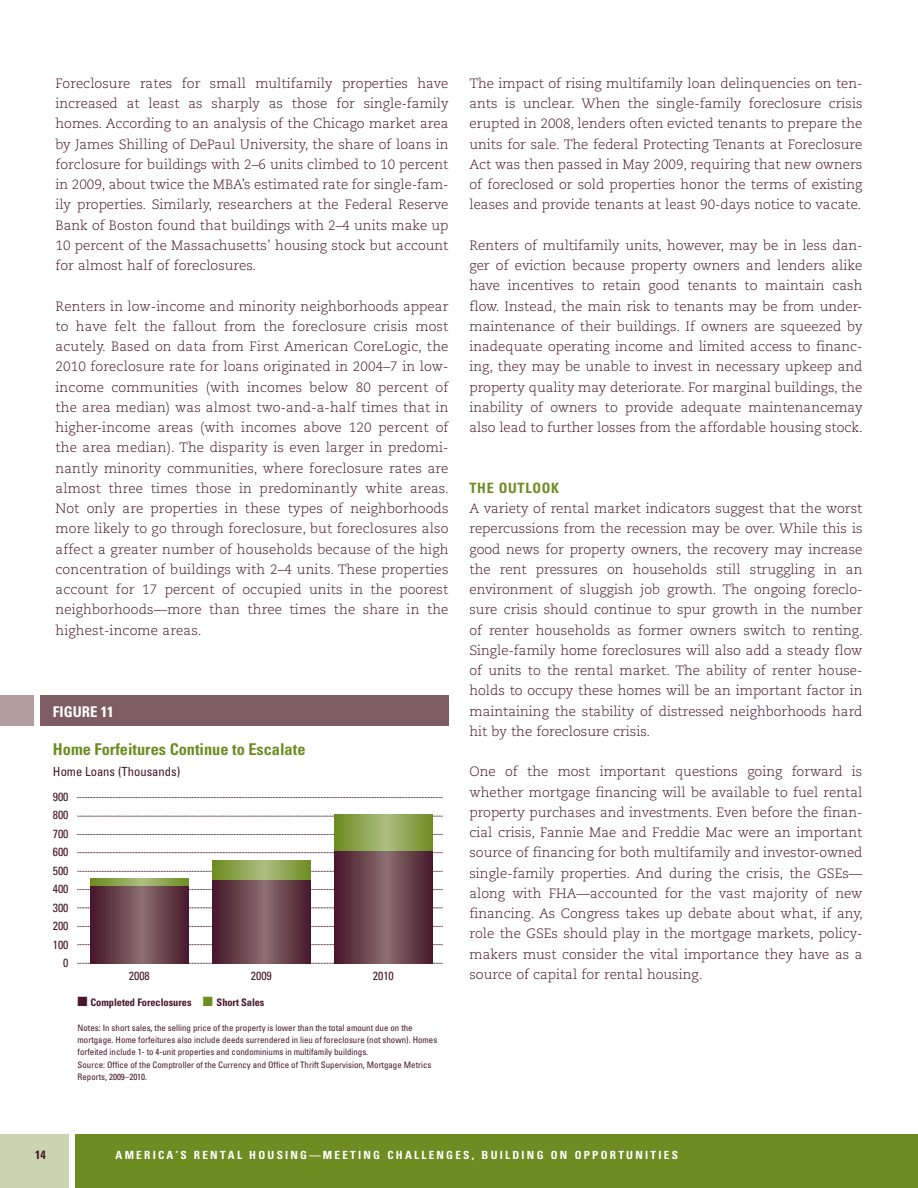
<style>
.page{position:relative;width:918px;height:1188px;background:#fff}
.page>*{position:absolute;margin:0;border:0;box-sizing:border-box;transform-origin:0 0}
.t1{font:700 condensed 16.35px "Univers LT Std";color:#6d8d23}
.t2{font:700 condensed 14.85px "Univers LT Std";color:#fff}
.t3{font:700 condensed 14.25px "Univers LT Std";letter-spacing:.05em;color:#6d8d23}
.t4{font:300 13.5px/20.2px "Caecilia LT Std";color:#48172b;text-align:justify}
.t5{font:condensed 12.6px "Univers LT Std";color:#48172b}
.t6{font:700 condensed 12px "Univers LT Std";color:#48172b}
.t7{font:condensed 11.85px/18.5px "Univers LT Std";letter-spacing:-.01em;color:#48172b;text-align:right}
.t8{font:700 condensed 11.25px "Univers LT Std";letter-spacing:.2em;color:#fff}
.t9{font:700 condensed 10.35px "Univers LT Std";letter-spacing:-.005em;color:#48172b}
.t10{font:condensed 8.85px/11.9px "Univers LT Std";color:#48172b}
.s1{color:#6d8d23}
</style>
<div class="page">
<div style="left:0;top:1134px;width:918px;height:54px;background:#6d8d23"></div>
<div style="left:0;top:1134px;width:74px;height:54px;background:#cad5af"></div>
<div style="left:69px;top:1128px;width:6px;height:60px;background:#fff"></div>
<svg style="left:78px;top:871px;width:365px;height:1px"></svg>
<svg style="left:78px;top:963px;width:365px;height:1px"></svg>
<svg style="left:78px;top:889px;width:365px;height:1px"></svg>
<svg style="left:78px;top:926px;width:365px;height:1px"></svg>
<svg style="left:78px;top:908px;width:365px;height:1px"></svg>
<svg style="left:78px;top:944px;width:365px;height:1px"></svg>
<svg style="left:78px;top:834px;width:365px;height:1px"></svg>
<svg style="left:78px;top:816px;width:365px;height:1px"></svg>
<svg style="left:78px;top:852px;width:365px;height:1px"></svg>
<svg style="left:78px;top:797px;width:365px;height:1px"></svg>
<svg style="left:91px;top:878px;width:97px;height:9px"></svg>
<svg style="left:213px;top:860px;width:97px;height:21px;background:#8ba051"></svg>
<svg style="left:335px;top:815px;width:97px;height:37px;background:#8ba251"></svg>
<svg style="left:91px;top:887px;width:97px;height:76px;background:#68424c"></svg>
<svg style="left:213px;top:881px;width:97px;height:82px;background:#68424c"></svg>
<svg style="left:335px;top:852px;width:97px;height:111px;background:#68424c"></svg>
<div style="left:0;top:695px;width:449px;height:31px;background:#7e5d62"></div>
<div style="left:0;top:695px;width:37px;height:31px;background:#b29d9f"></div>
<div style="left:34px;top:695px;width:6px;height:36px;background:#fff"></div>
<p class="t4" style="left:56px;top:73px;width:395px">Foreclosure rates for small multifamily properties have increased at least as sharply as those for single-family homes. According to an analysis of the Chicago market area by James Shilling of DePaul University, the share of loans in forclosure for buildings with 2–6 units climbed to 10 percent in 2009, about twice the MBA’s estimated rate for single-fam&shy;ily properties. Similarly, researchers at the Federal Reserve Bank of Boston found that buildings with 2–4 units make up 10 percent of the Massachusetts’ housing stock but account for almost half of foreclosures.</p>
<p class="t4" style="left:56px;top:296px;width:395px">Renters in low-income and minority neighborhoods appear to have felt the fallout from the foreclosure crisis most acutely. Based on data from First American CoreLogic, the 2010 foreclosure rate for loans originated in 2004–7 in low&shy;income communities (with incomes below 80 percent of the area median) was almost two-and-a-half times that in higher-income areas (with incomes above 120 percent of the area median). The disparity is even larger in predomi&shy;nantly minority communities, where foreclosure rates are almost three times those in predominantly white areas.<br>Not only are properties in these types of neighborhoods more likely to go through foreclosure, but foreclosures also affect a greater number of households because of the high concentration of buildings with 2–4 units. These properties account for 17 percent of occupied units in the poorest neighborhoods—more than three times the share in the highest-income areas.</p>
<p class="t2" style="left:53px;top:703px;width:62px">FIGURE 11</p>
<p class="t1" style="left:53px;top:740px;width:254px">HOME FORFEITURES CONTINUE TO ESCALATE</p>
<p class="t5" style="left:53px;top:764px;width:129px">Home Loans (Thousands)</p>
<p class="t7" style="left:53px;top:787px;width:17px">900<br>800<br>700<br>600<br>500<br>400<br>300<br>200<br>100<br>0</p>
<p class="t7" style="left:129px;top:967px;width:23px">2008</p>
<p class="t7" style="left:251px;top:967px;width:23px">2009</p>
<p class="t7" style="left:373px;top:967px;width:23px">2010</p>
<p class="t9" style="left:78px;top:996px;width:189px">■ COMPLETED FORECLOSURES <span class="s1">■</span> SHORT SALES</p>
<p class="t10" style="left:78px;top:1022px;width:361px">Notes: In short sales, the selling price of the property is lower than the total amount due on the mortgage. Home forfeitures also include deeds surrendered in lieu of foreclosure (not shown). Homes forfeited include 1- to 4-unit properties and condominiums in multifamily buildings.</p>
<p class="t10" style="left:78px;top:1059px;width:355px">Source: Office of the Comptroller of the Currency and Office of Thrift Supervision, Mortgage Metrics<br>Reports, 2009–2010.</p>
<p class="t4" style="left:469px;top:73px;width:395px">The impact of rising multifamily loan delinquencies on ten&shy;ants is unclear. When the single-family foreclosure crisis erupted in 2008, lenders often evicted tenants to prepare the units for sale. The federal Protecting Tenants at Foreclosure Act was then passed in May 2009, requiring that new owners of foreclosed or sold properties honor the terms of existing leases and provide tenants at least 90-days notice to vacate.</p>
<p class="t4" style="left:469px;top:235px;width:395px">Renters of multifamily units, however, may be in less dan&shy;ger of eviction because property owners and lenders alike have incentives to retain good tenants to maintain cash flow. Instead, the main risk to tenants may be from under&shy;maintenance of their buildings. If owners are squeezed by inadequate operating income and limited access to financ&shy;ing, they may be unable to invest in necessary upkeep and property quality may deteriorate. For marginal buildings, the inability of owners to provide adequate maintenancemay also lead to further losses from the affordable housing stock.</p>
<p class="t3" style="left:469px;top:479px;width:91px">THE OUTLOOK</p>
<p class="t4" style="left:469px;top:499px;width:395px">A variety of rental market indicators suggest that the worst repercussions from the recession may be over. While this is good news for property owners, the recovery may increase the rent pressures on households still struggling in an environment of sluggish job growth. The ongoing foreclo&shy;sure crisis should continue to spur growth in the number of renter households as former owners switch to renting.<br>Single-family home foreclosures will also add a steady flow of units to the rental market. The ability of renter house&shy;holds to occupy these homes will be an important factor in maintaining the stability of distressed neighborhoods hard hit by the foreclosure crisis.</p>
<p class="t4" style="left:469px;top:762px;width:395px">One of the most important questions going forward is whether mortgage financing will be available to fuel rental property purchases and investments. Even before the finan&shy;cial crisis, Fannie Mae and Freddie Mac were an important source of financing for both multifamily and investor-owned single-family properties. And during the crisis, the GSEs— along with FHA—accounted for the vast majority of new financing. As Congress takes up debate about what, if any, role the GSEs should play in the mortgage markets, policy&shy;makers must consider the vital importance they have as a source of capital for rental housing.</p>
<p class="t6" style="left:35px;top:1148px;width:12px">14</p>
<p class="t8" style="left:116px;top:1148px;width:10px">AME</p>
<p class="t8" style="left:144px;top:1148px;width:23px">RICA</p>
<p class="t8" style="left:176px;top:1148px;width:220px">’S RENTAL HOUSI NG—M EETI NG CH</p>
<p class="t8" style="left:405px;top:1148px;width:274px">ALLENGES, BUI LDI NG ON O PPORTUNI TI ES</p>
</div>
